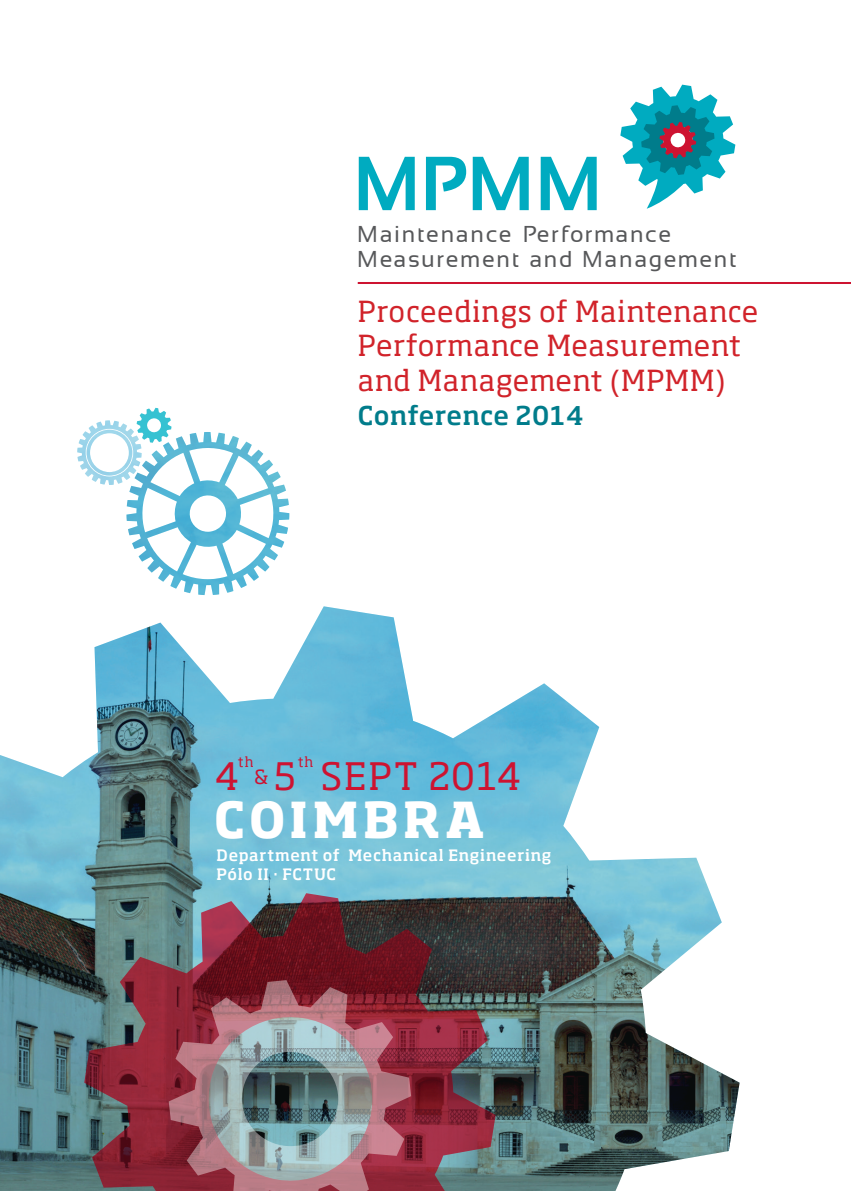
<style>
.page{position:relative;width:851px;height:1191px;background:#fff}
.page>*{position:absolute;margin:0;border:0;box-sizing:border-box;transform-origin:0 0}
.t1{font:700 76.35px "Sansation";color:#00abc0}
.t2{font:700 48.9px "Soho Std";letter-spacing:.095em;color:#fff}
.t3{font:37.35px "Soho Std";letter-spacing:.04em;color:#cd1331}
.t4{font:28.65px/34.3px "Soho Std";letter-spacing:.02em;color:#d1232a}
.t5{font:500 25.5px "Soho Std";letter-spacing:.025em;color:#007c8b}
.t6{font:22.95px/24.6px "Sansation";letter-spacing:.075em;color:#57585a}
.t7{font:19.35px "Soho Std";color:#cd1331}
.t8{font:500 15.45px/19px "Soho Std";letter-spacing:.05em;color:#fff}
.t9{font:13.8px "Soho Std";color:#cd1331}
.s1{font-size:37.35px}
</style>
<div class="page">
<img style="left:0;top:606px;width:739px;height:584px">
<img style="left:84px;top:893px;width:411px;height:297px">
<svg style="left:169px;top:980px;width:242px;height:211px;background:#916b74"></svg>
<svg style="left:77px;top:408px;width:212px;height:187px"></svg>
<svg style="left:620px;top:85px;width:115px;height:124px"></svg>
<hr style="left:357px;top:282px;width:493px;height:2px;background:#cd1331">
<h1 class="t1" style="left:353px;top:141px;width:250px">MPMM</h1>
<p class="t6" style="left:357px;top:222px;width:381px">Maintenance Performance<br>Measurement and Management</p>
<p class="t4" style="left:357px;top:294px;width:402px">Proceedings of Maintenance<br>Performance Measurement and Management (MPMM)</p>
<p class="t5" style="left:357px;top:399px;width:227px">Conference 2014</p>
<p class="t9" style="left:238px;top:753px;width:17px">th</p>
<p class="t9" style="left:298px;top:753px;width:17px">th</p>
<h3 class="t3" style="left:320px;top:752px;width:202px">SEPT 2014</h3>
<h3 class="t3" style="left:215px;top:752px;width:26px">4</h3>
<p class="t7" style="left:254px;top:764px;width:43px">&amp; <span class="s1">5</span></p>
<h2 class="t2" style="left:214px;top:788px;width:272px">COIMBRA</h2>
<p class="t8" style="left:216px;top:845px;width:336px">Department of Mechanical Engineering<br>Pólo II · FCTUC</p>
</div>
